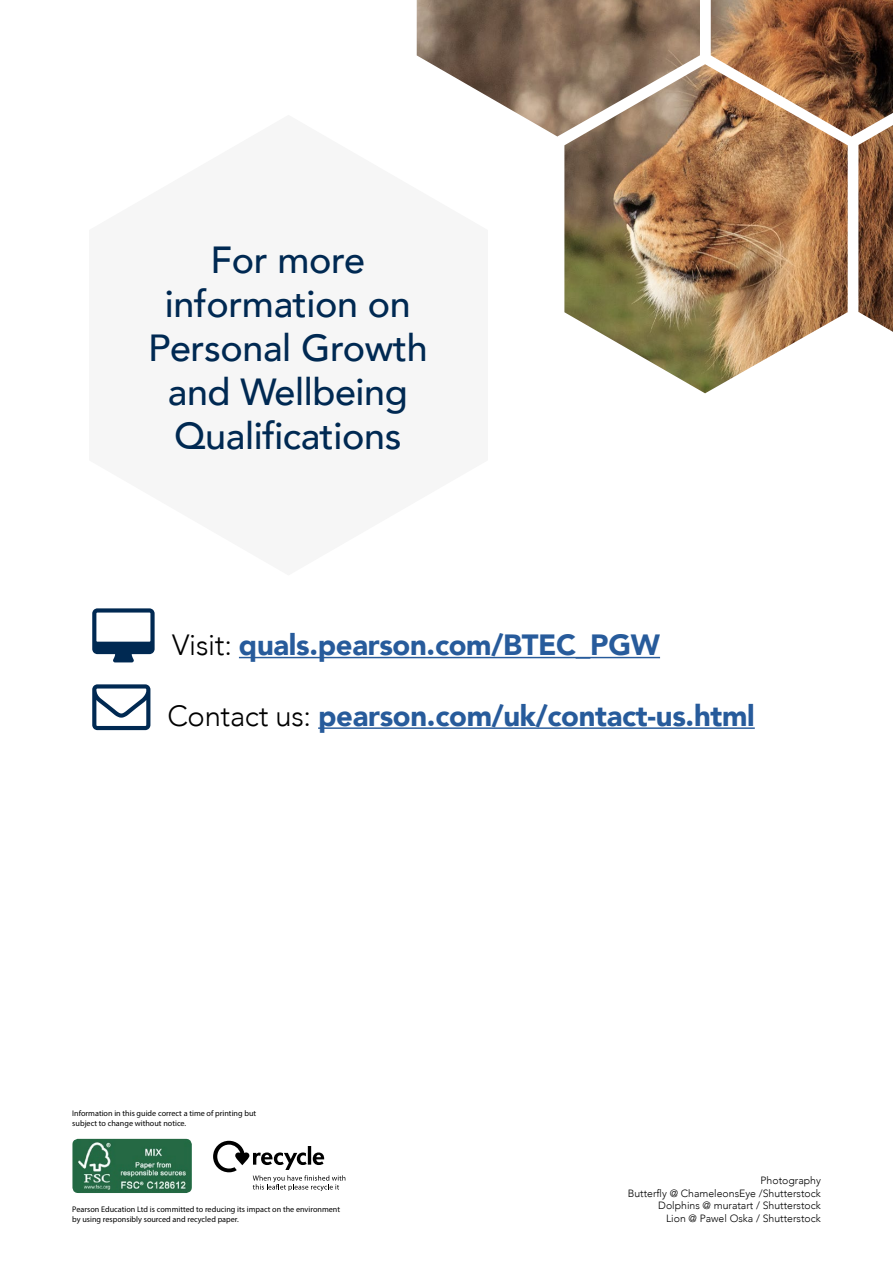
<style>
.page{position:relative;width:893px;height:1263px;background:#fff}
.page>*{position:absolute;margin:0;border:0;box-sizing:border-box;transform-origin:0 0}
.t1{font:500 37.65px/43.8px "Avenir";letter-spacing:-.01em;color:#002952;text-align:center}
.t2{font:900 29.25px "Avenir";letter-spacing:-.01em;color:#275b9b}
.t3{font:300 10.5px/12.6px "Avenir";color:#000;text-align:right}
.t4{font:8.1px/9.8px "Myriad Pro";color:#000}
.s1{font-weight:300;color:#000}
</style>
<div class="page">
<hr style="left:239px;top:657px;width:421px;height:1px;background:#275b9b">
<hr style="left:318px;top:727px;width:437px;height:2px;background:#275b9b">
<img style="left:72px;top:1139px;width:120px;height:54px">
<svg style="left:213px;top:1141px;width:132px;height:50px"></svg>
<img style="left:417px;top:0;width:476px;height:393px">
<svg style="left:417px;top:115px;width:71px;height:278px;fill:#f6f6f6"></svg>
<h1 class="t1" style="left:148px;top:236px;width:281px">For more information on<br>Personal Growth and Wellbeing<br>Qualifications</h1>
<h2 class="t2" style="left:172px;top:620px;width:489px"><span class="s1">Visit:</span> quals.pearson.com/BTEC_PGW</h2>
<h2 class="t2" style="left:167px;top:691px;width:589px"><span class="s1">Contact us:</span> pearson.com/uk/contact-us.html</h2>
<p class="t4" style="left:72px;top:1108px;width:185px">Information in this guide correct a time of printing but subject to change without notice.</p>
<p class="t4" style="left:72px;top:1204px;width:269px">Pearson Education Ltd is committed to reducing its impact on the environment by using responsibly sourced and recycled paper.</p>
<p class="t3" style="left:628px;top:1174px;width:195px">Photography<br>Butterfly @ ChameleonsEye /Shutterstock<br>Dolphins @ muratart / Shutterstock<br>Lion @ Pawel Oska / Shutterstock</p>
</div>
